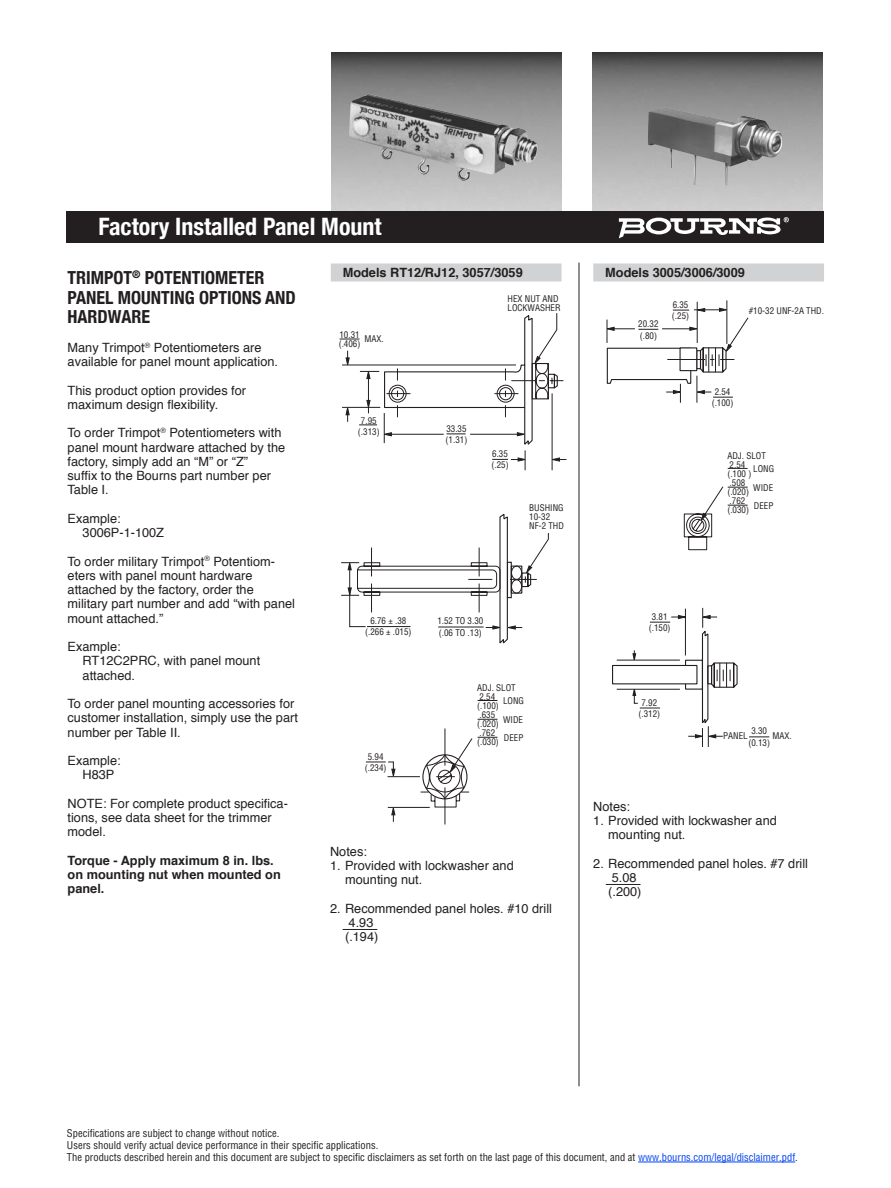
<style>
.page{position:relative;width:891px;height:1188px;background:#fff}
.page>*{position:absolute;margin:0;border:0;box-sizing:border-box;transform-origin:0 0}
.t1{font:700 condensed 24px "Helvetica Neue";color:#fff}
.t2{font:700 condensed 18px/19.5px "Helvetica Neue";color:#231f20}
.t3{font:12.75px/14.2px "Helvetica";color:#231f20}
.t4{font:700 12.75px/14.2px "Helvetica";color:#231f20}
.t5{font:condensed 10.5px/12px "Helvetica";color:#231f20}
.t6{font:condensed 9px/9px "Helvetica";color:#231f20}
.s1{color:#0042f4}
</style>
<div class="page">
<img style="left:593px;top:53px;width:230px;height:159px">
<img style="left:332px;top:53px;width:230px;height:159px">
<div style="left:331px;top:263px;width:231px;height:18px;background:#d1d2d4"></div>
<div style="left:593px;top:263px;width:231px;height:18px;background:#d1d2d4"></div>
<hr style="left:638px;top:1162px;width:157px;height:1px;background:#0042f4">
<div style="left:67px;top:212px;width:757px;height:31px;background:#231f20"></div>
<svg style="left:619px;top:217px;width:170px;height:21px"></svg>
<img style="left:349px;top:94px;width:189px;height:87px">
<img style="left:648px;top:108px;width:135px;height:78px">
<hr style="left:445px;top:728px;width:1px;height:38px;background:#231f20">
<hr style="left:445px;top:787px;width:1px;height:37px;background:#231f20">
<hr style="left:388px;top:776px;width:32px;height:1px;background:#231f20">
<svg style="left:341px;top:514px;width:208px;height:130px"></svg>
<hr style="left:388px;top:807px;width:42px;height:1px;background:#231f20">
<svg style="left:391px;top:806px;width:4px;height:16px"></svg>
<hr style="left:697px;top:302px;width:1px;height:41px;background:#231f20">
<hr style="left:727px;top:300px;width:1px;height:44px;background:#231f20">
<svg style="left:340px;top:313px;width:227px;height:157px"></svg>
<hr style="left:438px;top:627px;width:46px;height:1px;background:#231f20">
<hr style="left:367px;top:626px;width:43px;height:1px;background:#231f20">
<svg style="left:478px;top:700px;width:19px;height:1px"></svg>
<svg style="left:478px;top:719px;width:19px;height:1px"></svg>
<svg style="left:421px;top:737px;width:76px;height:71px"></svg>
<svg style="left:728px;top:468px;width:20px;height:1px"></svg>
<svg style="left:606px;top:308px;width:143px;height:95px"></svg>
<svg style="left:612px;top:486px;width:157px;height:261px"></svg>
<svg style="left:366px;top:761px;width:29px;height:17px"></svg>
<hr style="left:343px;top:929px;width:34px;height:1px;background:#231f20">
<hr style="left:606px;top:884px;width:35px;height:1px;background:#231f20">
<hr style="left:579px;top:263px;width:1px;height:823px;background:#231f20">
<h1 class="t1" style="left:98px;top:206px;width:285px">Factory Installed Panel Mount</h1>
<h2 class="t2" style="left:68px;top:267px;width:230px">TRIMPOT<sup>®</sup> POTENTIOMETER<br>PANEL MOUNTING OPTIONS AND<br>HARDWARE</h2>
<p class="t3" style="left:68px;top:341px;width:212px">Many Trimpot<sup>®</sup> Potentiometers are available for panel mount application.</p>
<p class="t3" style="left:68px;top:383px;width:180px">This product option provides for maximum design flexibility.</p>
<p class="t3" style="left:68px;top:426px;width:219px">To order Trimpot<sup>®</sup> Potentiometers with panel mount hardware attached by the factory, simply add an “M” or “Z”<br>suffix to the Bourns part number per<br>Table I.</p>
<p class="t3" style="left:83px;top:512px;width:83px;text-indent:-15px">Example:<br>3006P-1-100Z</p>
<p class="t3" style="left:68px;top:554px;width:229px">To order military Trimpot<sup>®</sup> Potentiom&shy;eters with panel mount hardware attached by the factory, order the military part number and add “with panel mount attached.”</p>
<p class="t3" style="left:83px;top:640px;width:179px;text-indent:-15px">Example:<br>RT12C2PRC, with panel mount attached.</p>
<p class="t3" style="left:68px;top:697px;width:232px">To order panel mounting accessories for customer installation, simply use the part number per Table II.</p>
<p class="t3" style="left:83px;top:754px;width:40px;text-indent:-15px">Example:<br>H83P</p>
<p class="t3" style="left:68px;top:797px;width:222px">NOTE: For complete product specifica&shy;tions, see data sheet for the trimmer model.</p>
<p class="t4" style="left:68px;top:854px;width:215px">Torque - Apply maximum 8 in. lbs. on mounting nut when mounted on panel.</p>
<p class="t4" style="left:343px;top:266px;width:182px">Models RT12/RJ12, 3057/3059</p>
<p class="t4" style="left:605px;top:266px;width:141px">Models 3005/3006/3009</p>
<p class="t6" style="left:339px;top:330px;width:23px">10.31 (.406)</p>
<p class="t6" style="left:364px;top:334px;width:21px">MAX.</p>
<p class="t6" style="left:508px;top:294px;width:55px">HEX NUT AND<br>LOCKWASHER</p>
<p class="t6" style="left:358px;top:414px;width:23px;line-height:11.2px;text-align:center">7.95 (.313)</p>
<p class="t6" style="left:446px;top:423px;width:23px;line-height:11.2px">33.35 (1.31)</p>
<p class="t6" style="left:491px;top:448px;width:19px;line-height:11.2px">6.35 (.25)</p>
<p class="t6" style="left:529px;top:503px;width:36px">BUSHING<br>10-32<br>NF-2 THD</p>
<p class="t6" style="left:638px;top:318px;width:22px;line-height:11.2px">20.32 (.80)</p>
<p class="t6" style="left:672px;top:299px;width:19px;line-height:11.2px">6.35 (.25)</p>
<p class="t6" style="left:749px;top:306px;width:77px">#10-32 UNF-2A THD.</p>
<p class="t6" style="left:712px;top:386px;width:23px;line-height:11.2px;text-align:center">2.54 (.100)</p>
<p class="t6" style="left:727px;top:451px;width:40px">ADJ. SLOT<br>2.54<br>(.100 ) .508 (.020) .762 (.030)</p>
<p class="t6" style="left:753px;top:459px;width:22px;line-height:18.3px;text-align:justify">LONG WIDE DEEP</p>
<p class="t6" style="left:365px;top:615px;width:48px;line-height:11.2px;text-align:center">6.76 ± .38 (.266 ± .015)</p>
<p class="t6" style="left:649px;top:611px;width:23px;line-height:11.2px;text-align:center">3.81 (.150)</p>
<p class="t6" style="left:437px;top:615px;width:47px;line-height:11.2px">1.52 TO 3.30 (.06 TO .13)</p>
<p class="t6" style="left:365px;top:751px;width:23px;line-height:11.2px;text-align:center">5.94 (.234)</p>
<p class="t6" style="left:477px;top:683px;width:40px">ADJ. SLOT<br>2.54 (.100) .635 (.020) .762 (.030)</p>
<p class="t6" style="left:503px;top:691px;width:22px;line-height:18.3px;text-align:justify">LONG WIDE DEEP</p>
<p class="t6" style="left:638px;top:697px;width:23px;line-height:11.2px;text-align:center">7.92 (.312)</p>
<p class="t6" style="left:748px;top:725px;width:23px;line-height:11.2px;text-align:center">3.30 (0.13)</p>
<p class="t6" style="left:723px;top:731px;width:26px">PANEL</p>
<p class="t6" style="left:773px;top:731px;width:21px">MAX.</p>
<p class="t3" style="left:330px;top:844px;width:38px">Notes:</p>
<p class="t3" style="left:345px;top:859px;width:170px;text-indent:-15px">1. Provided with lockwasher and mounting nut.</p>
<p class="t3" style="left:345px;top:901px;width:208px;text-indent:-15px">2. Recommended panel holes. #10 drill<br>4.93<br>(.194)</p>
<p class="t6" style="left:337px;top:864px;width:29px">NOTES:</p>
<p class="t3" style="left:593px;top:799px;width:38px">Notes:</p>
<p class="t3" style="left:608px;top:814px;width:170px;text-indent:-15px">1. Provided with lockwasher and mounting nut.</p>
<p class="t3" style="left:608px;top:856px;width:201px;text-indent:-15px">2. Recommended panel holes. #7 drill<br>5.08<br>(.200)</p>
<p class="t6" style="left:598px;top:810px;width:29px">NOTES:</p>
<p class="t6" style="left:598px;top:821px;width:171px">1. Provided with lockwasher and mounting nut.</p>
<p class="t5" style="left:67px;top:1127px;width:732px">Specifications are subject to change without notice.<br>Users should verify actual device performance in their specific applications.<br>The products described herein and this document are subject to specific disclaimers as set forth on the last page of this document, and at <span class="s1">www.bourns.com/legal/disclaimer.pdf</span>.</p>
</div>
